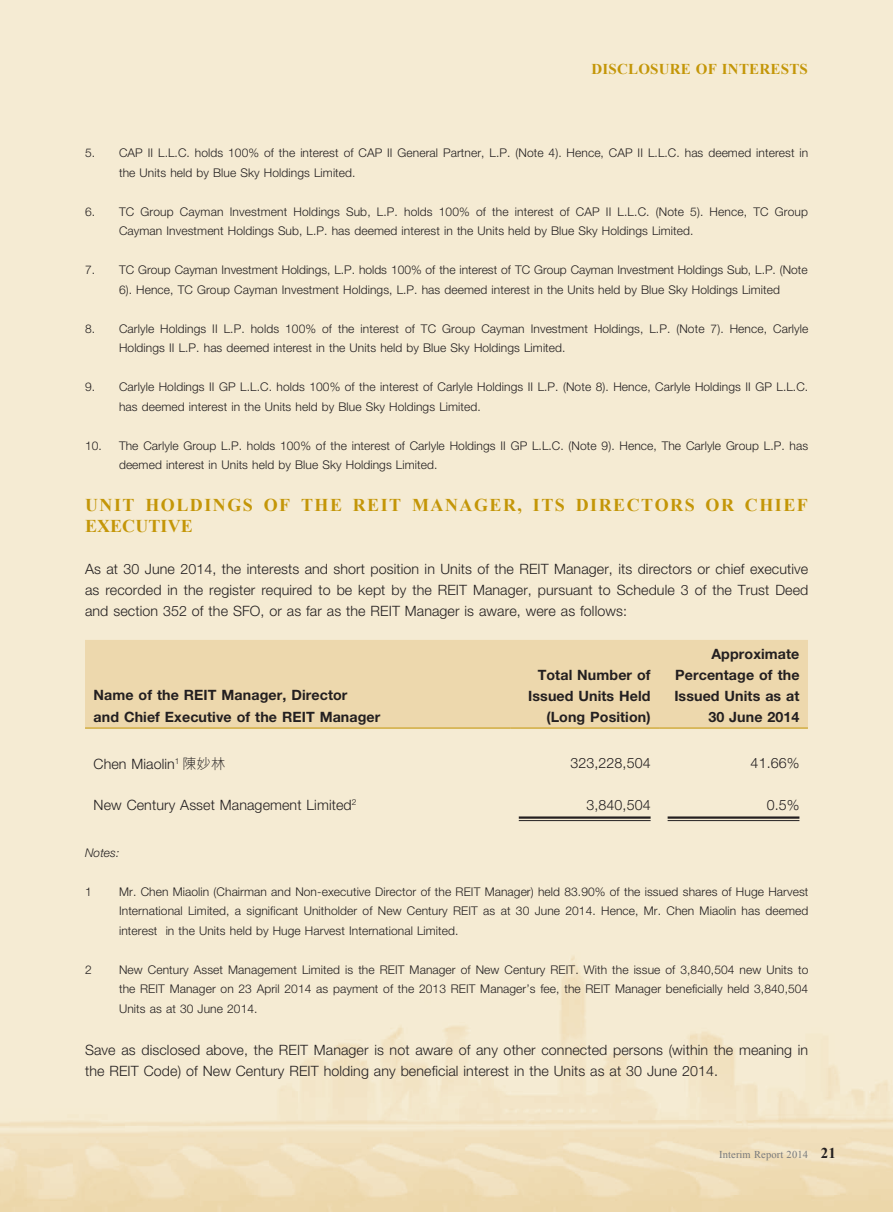
<style>
.page{position:relative;width:893px;height:1212px;background:#fff}
.page>*{position:absolute;margin:0;border:0;box-sizing:border-box;transform-origin:0 0}
.t1{font:700 18px "Times New Roman";letter-spacing:.085em;color:#c49608}
.t2{font:700 15px "Times New Roman";letter-spacing:.015em;color:#c49608}
.t3{font:300 14.25px/21px "Helvetica Neue LT Std";letter-spacing:.005em;color:#231f20;text-align:justify}
.t4{font:700 14.25px/21px "Helvetica Neue LT Std";letter-spacing:.005em;color:#231f20;text-align:right}
.t5{font:300 12px/19.5px "Helvetica Neue LT Std";letter-spacing:.005em;color:#231f20}
.t6{font:italic 300 12px "Helvetica Neue LT Std";letter-spacing:.005em;color:#231f20}
.t7{font:10.5px "Times New Roman";letter-spacing:.01em;color:#76787b}
.s1{font-family:"M Hei HK"}
.s2{font-weight:700;font-size:15px;color:#231f20}
</style>
<div class="page">
<div style="left:85px;top:640px;width:723px;height:88px;background:#edd8ad"></div>
<hr style="left:85px;top:728px;width:425px;height:1px;background:#c49608">
<hr style="left:510px;top:728px;width:149px;height:1px;background:#c49608">
<hr style="left:659px;top:728px;width:149px;height:1px;background:#c49608">
<hr style="left:519px;top:816px;width:132px;height:3px;background:#231f20">
<hr style="left:519px;top:820px;width:132px;height:1px;background:#231f20">
<hr style="left:668px;top:816px;width:131px;height:3px;background:#231f20">
<hr style="left:668px;top:820px;width:131px;height:1px;background:#231f20">
<p class="t2" style="left:591px;top:59px;width:218px">DISCLOSURE OF INTERESTS</p>
<p class="t5" style="left:119px;top:143px;width:691px;text-indent:-34px">5. CAP II L.L.C. holds 100% of the interest of CAP II General Partner, L.P. (Note 4). Hence, CAP II L.L.C. has deemed interest in the Units held by Blue Sky Holdings Limited.</p>
<p class="t5" style="left:119px;top:202px;width:690px;text-indent:-34px">6. TC Group Cayman Investment Holdings Sub, L.P. holds 100% of the interest of CAP II L.L.C. (Note 5). Hence, TC Group<br>Cayman Investment Holdings Sub, L.P. has deemed interest in the Units held by Blue Sky Holdings Limited.</p>
<p class="t5" style="left:85px;top:260px;width:724px;text-align:center">7. TC Group Cayman Investment Holdings, L.P. holds 100% of the interest of TC Group Cayman Investment Holdings Sub, L.P. (Note<br>6). Hence, TC Group Cayman Investment Holdings, L.P. has deemed interest in the Units held by Blue Sky Holdings Limited</p>
<p class="t5" style="left:119px;top:319px;width:691px;text-indent:-34px">8. Carlyle Holdings II L.P. holds 100% of the interest of TC Group Cayman Investment Holdings, L.P. (Note 7). Hence, Carlyle<br>Holdings II L.P. has deemed interest in the Units held by Blue Sky Holdings Limited.</p>
<p class="t5" style="left:119px;top:377px;width:691px;text-indent:-34px">9. Carlyle Holdings II GP L.L.C. holds 100% of the interest of Carlyle Holdings II L.P. (Note 8). Hence, Carlyle Holdings II GP L.L.C. has deemed interest in the Units held by Blue Sky Holdings Limited.</p>
<p class="t5" style="left:119px;top:436px;width:691px;text-indent:-34px">10. The Carlyle Group L.P. holds 100% of the interest of Carlyle Holdings II GP L.L.C. (Note 9). Hence, The Carlyle Group L.P. has deemed interest in Units held by Blue Sky Holdings Limited.</p>
<h1 class="t1" style="left:85px;top:493px;width:76px">UNITHOL</h1>
<h1 class="t1" style="left:190px;top:493px;width:126px">DINGS OF THE</h1>
<h1 class="t1" style="left:353px;top:493px;width:76px">REITMANA</h1>
<h1 class="t1" style="left:474px;top:493px;width:80px">GER, ITS</h1>
<h1 class="t1" style="left:576px;top:493px;width:38px">DIRECTORS</h1>
<h1 class="t1" style="left:706px;top:493px;width:15px">OR</h1>
<h1 class="t1" style="left:745px;top:493px;width:64px">CHIEF</h1>
<h1 class="t1" style="left:85px;top:514px;width:39px">EXECUT</h1>
<h1 class="t1" style="left:161px;top:514px;width:21px">IVE</h1>
<p class="t3" style="left:85px;top:559px;width:725px">As at 30 June 2014, the interests and short position in Units of the REIT Manager, its directors or chief executive as recorded in the register required to be kept by the REIT Manager, pursuant to Schedule 3 of the Trust Deed and section 352 of the SFO, or as far as the REIT Manager is aware, were as follows:</p>
<p class="t4" style="left:94px;top:684px;width:288px;text-align:left">Name of the REIT Manager, Director<br>and Chief Executive of the REIT Manager</p>
<p class="t4" style="left:528px;top:664px;width:124px">Total Number of<br>Issued Units Held (Long Position)</p>
<p class="t4" style="left:674px;top:643px;width:127px">Approximate<br>Percentage of the<br>Issued Units as at<br>30 June 2014</p>
<p class="t3" style="left:94px;top:753px;width:133px">Chen Miaolin<sup>1</sup> <span class="s1">陳妙林</span></p>
<p class="t3" style="left:570px;top:752px;width:82px">323,228,504</p>
<p class="t3" style="left:751px;top:752px;width:50px">41.66%</p>
<p class="t3" style="left:94px;top:794px;width:264px">New Century Asset Management Limited<sup>2</sup></p>
<p class="t3" style="left:586px;top:794px;width:66px">3,840,504</p>
<p class="t3" style="left:767px;top:794px;width:34px">0.5%</p>
<p class="t6" style="left:85px;top:845px;width:36px">Notes:</p>
<p class="t5" style="left:85px;top:881px;width:8px">1</p>
<p class="t5" style="left:119px;top:881px;width:691px;text-align:justify">Mr. Chen Miaolin (Chairman and Non-executive Director of the REIT Manager) held 83.90% of the issued shares of Huge Harvest International Limited, a significant Unitholder of New Century REIT as at 30 June 2014. Hence, Mr. Chen Miaolin has deemed interest in the Units held by Huge Harvest International Limited.</p>
<p class="t5" style="left:85px;top:959px;width:8px">2</p>
<p class="t5" style="left:119px;top:959px;width:691px;text-align:justify">New Century Asset Management Limited is the REIT Manager of New Century REIT. With the issue of 3,840,504 new Units to the REIT Manager on 23 April 2014 as payment of the 2013 REIT Manager’s fee, the REIT Manager beneficially held 3,840,504<br>Units as at 30 June 2014.</p>
<p class="t3" style="left:85px;top:1039px;width:725px">Save as disclosed above, the REIT Manager is not aware of any other connected persons (within the meaning in the REIT Code) of New Century REIT holding any beneficial interest in the Units as at 30 June 2014.</p>
<p class="t7" style="left:719px;top:1148px;width:118px">Interim Report 2014 <span class="s2">21</span></p>
</div>
